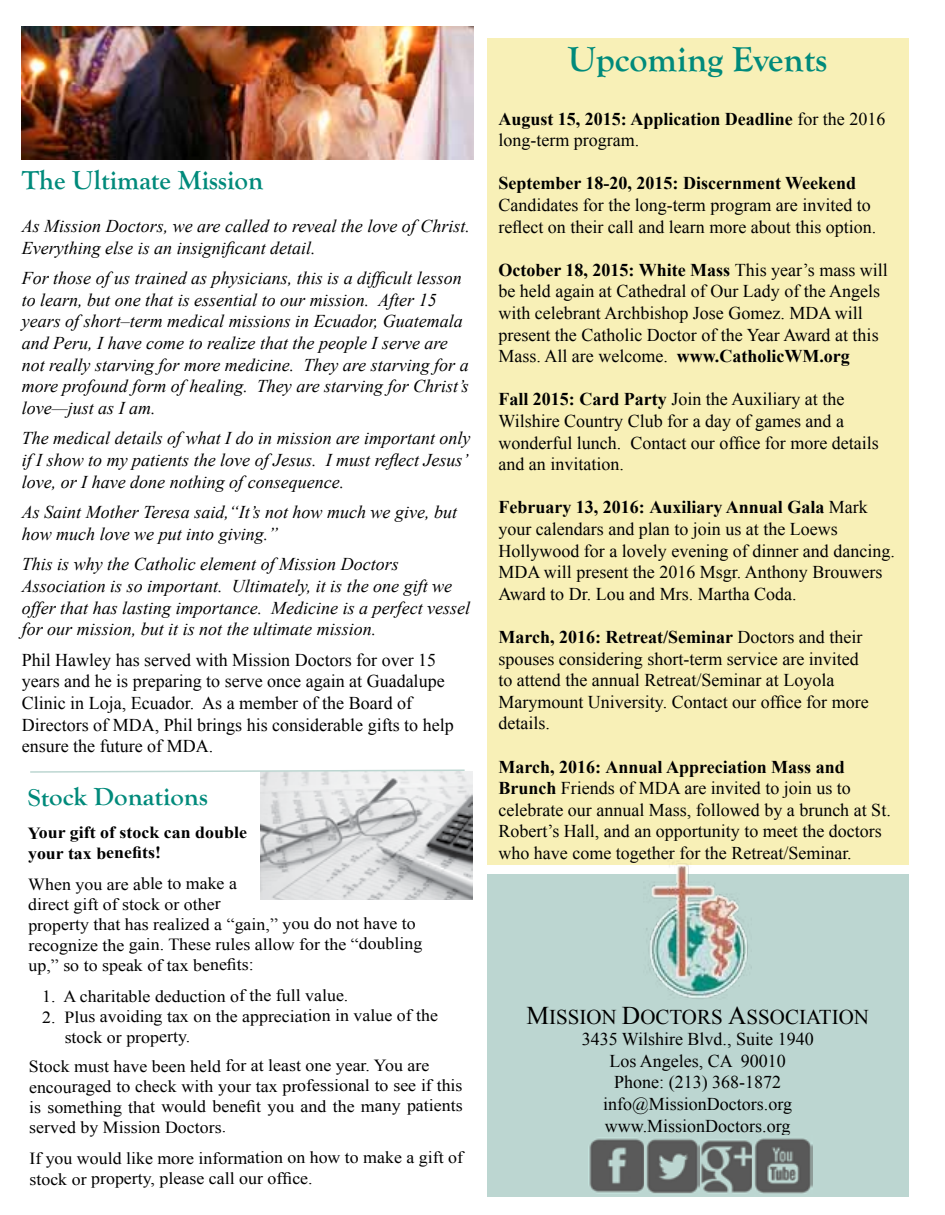
<style>
.page{position:relative;width:945px;height:1215px;background:#fff}
.page>*{position:absolute;margin:0;border:0;box-sizing:border-box;transform-origin:0 0}
.t1{font:700 36px "Goudy Old Style T";color:#008a7b}
.t2{font:700 27px "Goudy Old Style T";color:#008a7b}
.t3{font:700 25.35px "Goudy Old Style T";color:#008a7b;scale:1.06 1}
.t4{font:21px "Times New Roman";color:#000}
.t5{font:18px/21.6px "Times New Roman";color:#000}
.t6{font:italic 18px/21.6px "Times New Roman";color:#000}
.t7{font:700 18px/21.6px "Times New Roman";color:#000}
.t8{font:16.95px/20.2px "Times New Roman";color:#000;scale:1.06 1}
.t9{font:700 16.95px/20.4px "Times New Roman";letter-spacing:-.005em;color:#000;scale:1.06 1}
.s1{font-weight:400}
.s2{font-weight:700}
.s3{font-size:25.5px}
</style>
<div class="page">
<div style="left:487px;top:38px;width:421px;height:827px;background:#f8f0b7"></div>
<div style="left:487px;top:874px;width:421px;height:323px;background:#bcd6d1"></div>
<img style="left:260px;top:772px;width:213px;height:127px">
<svg style="left:30px;top:769px;width:436px;height:4px"></svg>
<img style="left:588px;top:1138px;width:56px;height:55px">
<img style="left:701px;top:1140px;width:51px;height:53px">
<img style="left:646px;top:1139px;width:54px;height:54px">
<img style="left:755px;top:1138px;width:57px;height:55px">
<img style="left:646px;top:862px;width:106px;height:137px">
<img style="left:22px;top:26px;width:451px;height:133px">
<h2 class="t2" style="left:22px;top:165px;width:243px">The Ultimate Mission</h2>
<p class="t6" style="left:22px;top:215px;width:450px">As Mission Doctors, we are called to reveal the love of Christ.<br>Everything else is an insignificant detail.</p>
<p class="t6" style="left:22px;top:267px;width:449px">For those of us trained as physicians, this is a difficult lesson to learn, but one that is essential to our mission. After 15 years of short–term medical missions in Ecuador, Guatemala and Peru, I have come to realize that the people I serve are not really starving for more medicine. They are starving for a more profound form of healing. They are starving for Christ’s love—just as I am.</p>
<p class="t6" style="left:22px;top:427px;width:450px;text-align:justify">The medical details of what I do in mission are important only if I show to my patients the love of Jesus. I must reflect Jesus’ love, or I have done nothing of consequence.</p>
<p class="t6" style="left:22px;top:501px;width:437px">As Saint Mother Teresa said,“It’s not how much we give, but how much love we put into giving.”</p>
<p class="t6" style="left:22px;top:553px;width:450px">This is why the Catholic element of Mission Doctors Association is so important. Ultimately, it is the one gift we offer that has lasting importance. Medicine is a perfect vessel for our mission, but it is not the ultimate mission.</p>
<p class="t5" style="left:22px;top:649px;width:433px">Phil Hawley has served with Mission Doctors for over 15 years and he is preparing to serve once again at Guadalupe Clinic in Loja, Ecuador. As a member of the Board of Directors of MDA, Phil brings his considerable gifts to help ensure the future of MDA.</p>
<h3 class="t3" style="left:28px;top:783px;width:172px">Stock Donations</h3>
<p class="t9" style="left:28px;top:822px;width:208px">Your gift of stock can double your tax benefits!</p>
<p class="t8" style="left:28px;top:873px;width:374px">When you are able to make a<br>direct gift of stock or other<br>property that has realized a “gain,” you do not have to recognize the gain. These rules allow for the “doubling up,” so to speak of tax benefits:</p>
<p class="t8" style="left:42px;top:986px;width:291px">1. A charitable deduction of the full value.</p>
<p class="t8" style="left:65px;top:1005px;width:354px;line-height:20.9px;text-indent:-22px">2. Plus avoiding tax on the appreciation in value of the stock or property.</p>
<p class="t8" style="left:29px;top:1055px;width:411px">Stock must have been held for at least one year. You are encouraged to check with your tax professional to see if this is something that would benefit you and the many patients served by Mission Doctors.</p>
<p class="t8" style="left:29px;top:1147px;width:411px">If you would like more information on how to make a gift of stock or property, please call our office.</p>
<h1 class="t1" style="left:568px;top:39px;width:261px">Upcoming Events</h1>
<p class="t7" style="left:498px;top:107px;width:389px">August 15, 2015: Application Deadline <span class="s1">for the 2016 long-term program.</span></p>
<p class="t7" style="left:498px;top:172px;width:359px">September 18-20, 2015: Discernment Weekend</p>
<p class="t5" style="left:498px;top:194px;width:379px">Candidates for the long-term program are invited to reflect on their call and learn more about this option.</p>
<p class="t5" style="left:498px;top:259px;width:391px"><span class="s2">October 18, 2015: White Mass</span> This year’s mass will be held again at Cathedral of Our Lady of the Angels with celebrant Archbishop Jose Gomez. MDA will present the Catholic Doctor of the Year Award at this Mass. All are welcome. <span class="s2">www.CatholicWM.org</span></p>
<p class="t5" style="left:498px;top:388px;width:382px"><span class="s2">Fall 2015: Card Party</span> Join the Auxiliary at the Wilshire Country Club for a day of games and a wonderful lunch. Contact our office for more details and an invitation.</p>
<p class="t5" style="left:498px;top:496px;width:398px"><span class="s2">February 13, 2016: Auxiliary Annual Gala</span> Mark your calendars and plan to join us at the Loews Hollywood for a lovely evening of dinner and dancing.<br>MDA will present the 2016 Msgr. Anthony Brouwers Award to Dr. Lou and Mrs. Martha Coda.</p>
<p class="t5" style="left:498px;top:626px;width:372px"><span class="s2">March, 2016: Retreat/Seminar</span> Doctors and their spouses considering short-term service are invited to attend the annual Retreat/Seminar at Loyola Marymount University. Contact our office for more details.</p>
<p class="t5" style="left:498px;top:755px;width:394px"><span class="s2">March, 2016: Annual Appreciation Mass and Brunch</span> Friends of MDA are invited to join us to celebrate our annual Mass, followed by a brunch at St.<br>Robert’s Hall, and an opportunity to meet the doctors who have come together for the Retreat/Seminar.</p>
<p class="t4" style="left:526px;top:1002px;width:344px"><span class="s3">M</span>ISSION <span class="s3">D</span>OCTORS <span class="s3">A</span>SSOCIATION</p>
<p class="t5" style="left:582px;top:1028px;width:233px;text-align:center">3435 Wilshire Blvd., Suite 1940<br>Los Angeles, CA 90010<br>Phone: (213) 368-1872 info@MissionDoctors.org www.MissionDoctors.org</p>
</div>
